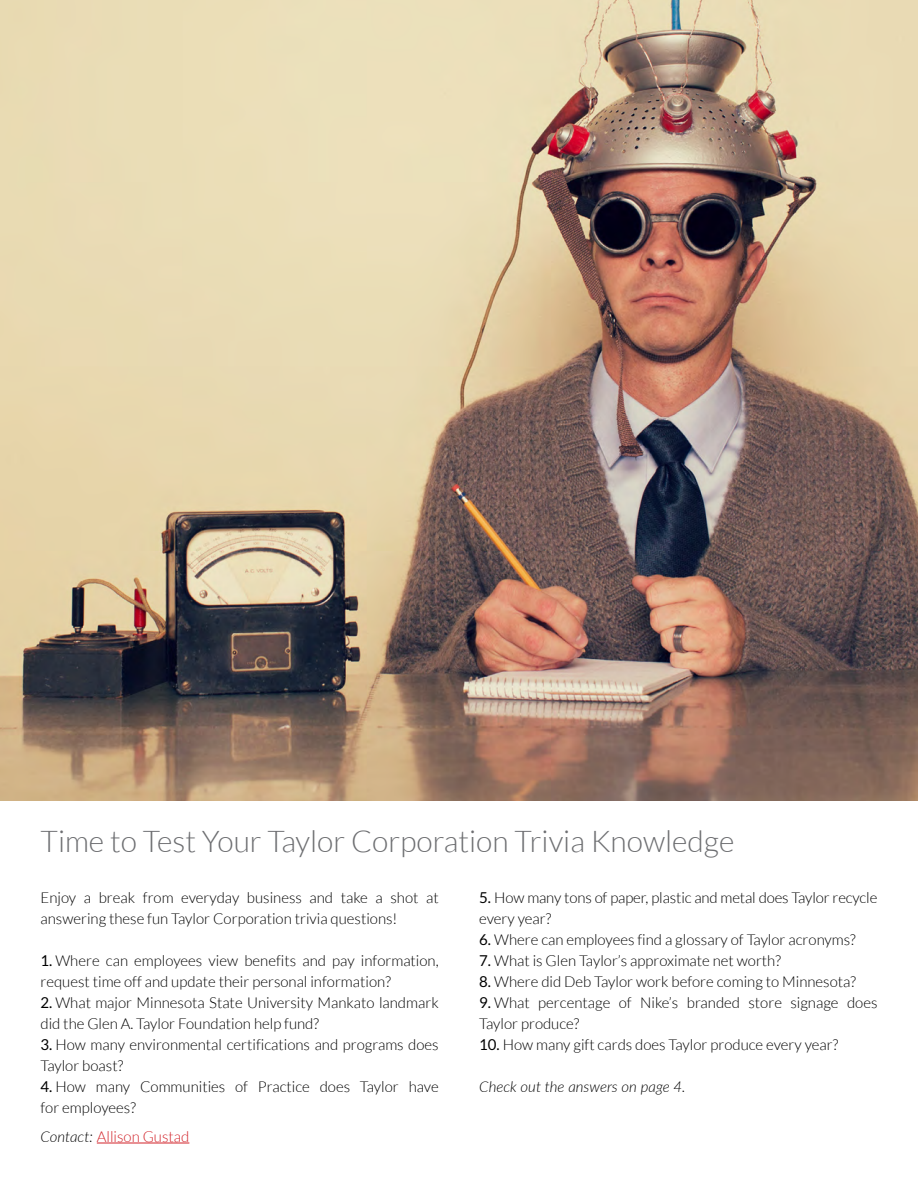
<style>
.page{position:relative;width:918px;height:1188px;background:#fff}
.page>*{position:absolute;margin:0;border:0;box-sizing:border-box;transform-origin:0 0}
.t1{font:300 30px "Lato";color:#6d6e71}
.t2{font:300 15px/21px "Lato";color:#000}
.t3{font:italic 300 15px "Lato";color:#000}
.t4{font:300 15px "Lato";color:#d2232a}
.s1{font-weight:400}
.s2{font-style:italic;color:#000}
</style>
<div class="page">
<img style="left:0;top:0;width:918px;height:801px">
<hr style="left:97px;top:1143px;width:92px;height:1px;background:#d2232a">
<h1 class="t1" style="left:40px;top:825px;width:695px">Time to Test Your Taylor Corporation Trivia Knowledge</h1>
<p class="t2" style="left:40px;top:887px;width:400px">Enjoy a break from everyday business and take a shot at answering these fun Taylor Corporation trivia questions!</p>
<p class="t2" style="left:40px;top:950px;width:400px"><span class="s1">1.</span> Where can employees view benefits and pay information, request time off and update their personal information?</p>
<p class="t2" style="left:40px;top:992px;width:400px"><span class="s1">2.</span> What major Minnesota State University Mankato landmark did the Glen A. Taylor Foundation help fund?</p>
<p class="t2" style="left:40px;top:1034px;width:400px"><span class="s1">3.</span> How many environmental certifications and programs does<br>Taylor boast?</p>
<p class="t2" style="left:40px;top:1076px;width:400px"><span class="s1">4.</span> How many Communities of Practice does Taylor have for employees?</p>
<p class="t4" style="left:40px;top:1128px;width:150px"><span class="s2">Contact:</span> Allison Gustad</p>
<p class="t2" style="left:479px;top:887px;width:400px"><span class="s1">5.</span> How many tons of paper, plastic and metal does Taylor recycle every year?</p>
<p class="t2" style="left:479px;top:929px;width:378px"><span class="s1">6.</span> Where can employees find a glossary of Taylor acronyms?</p>
<p class="t2" style="left:479px;top:950px;width:303px"><span class="s1">7.</span> What is Glen Taylor’s approximate net worth?</p>
<p class="t2" style="left:479px;top:971px;width:378px"><span class="s1">8.</span> Where did Deb Taylor work before coming to Minnesota?</p>
<p class="t2" style="left:479px;top:992px;width:400px"><span class="s1">9.</span> What percentage of Nike’s branded store signage does<br>Taylor produce?</p>
<p class="t2" style="left:479px;top:1034px;width:361px"><span class="s1">10.</span> How many gift cards does Taylor produce every year?</p>
<p class="t3" style="left:479px;top:1076px;width:208px">Check out the answers on page 4.</p>
</div>
